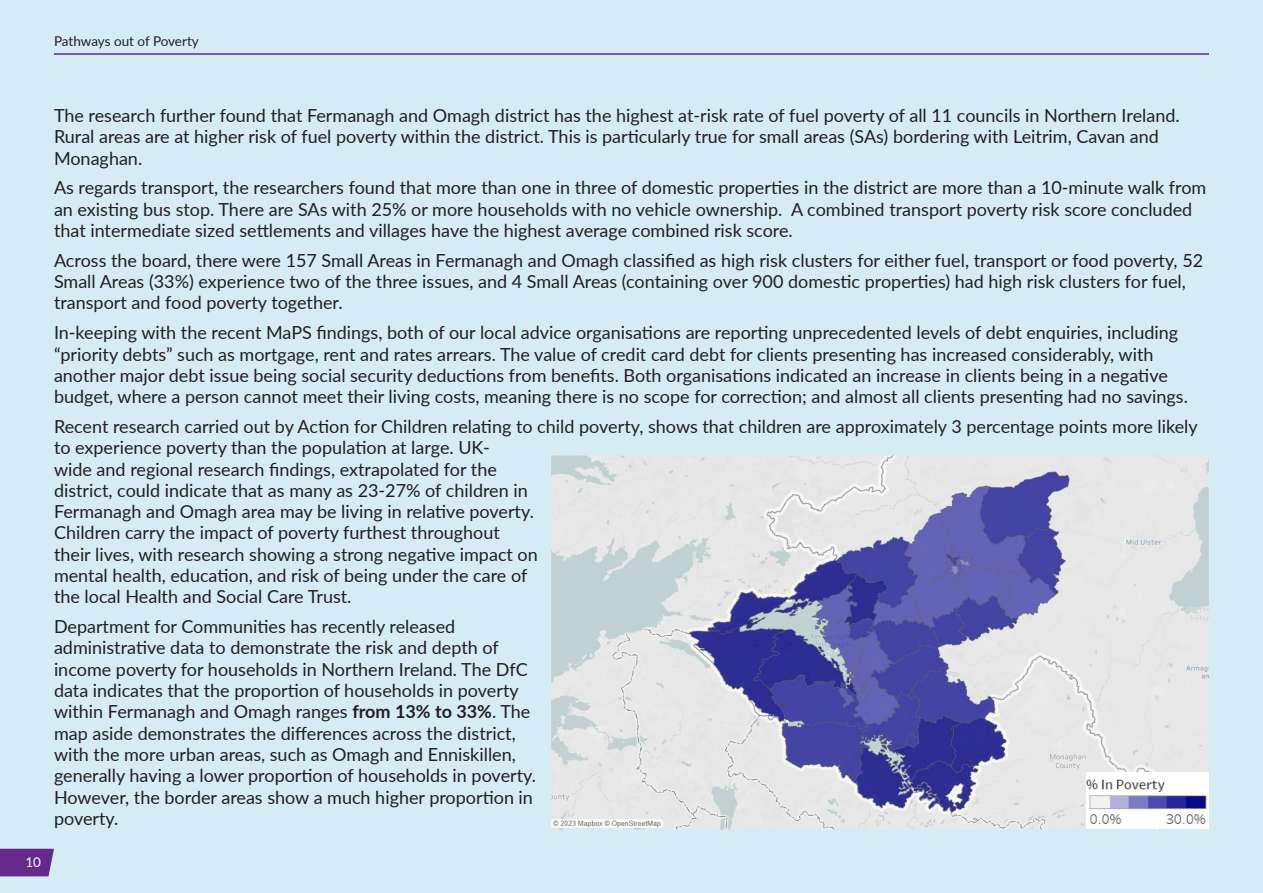
<style>
.page{position:relative;width:1263px;height:893px;background:#d5ecf4}
.page>*{position:absolute;margin:0;border:0;box-sizing:border-box;transform-origin:0 0}
.t1{font:18px/21.3px "Lato";color:#231f20}
.t2{font:13.5px "Lato";letter-spacing:-.005em;color:#231f20}
.t3{font:13.5px "Lato";color:#fff}
.s1{font-weight:700}
</style>
<div class="page">
<img style="left:551px;top:456px;width:658px;height:373px">
<img style="left:1087px;top:773px;width:122px;height:56px">
<hr style="left:54px;top:53px;width:1155px;height:2px;background:#662a8d">
<svg style="left:0;top:849px;width:54px;height:27px"></svg>
<p class="t2" style="left:54px;top:31px;width:146px">Pathways out of Poverty</p>
<p class="t3" style="left:25px;top:853px;width:17px">10</p>
<p class="t1" style="left:54px;top:104px;width:1127px">The research further found that Fermanagh and Omagh district has the highest at-risk rate of fuel poverty of all 11 councils in Northern Ireland.<br>Rural areas are at higher risk of fuel poverty within the district. This is particularly true for small areas (SAs) bordering with Leitrim, Cavan and<br>Monaghan.</p>
<p class="t1" style="left:54px;top:176px;width:1154px">As regards transport, the researchers found that more than one in three of domestic properties in the district are more than a 10-minute walk from an existing bus stop. There are SAs with 25% or more households with no vehicle ownership. A combined transport poverty risk score concluded that intermediate sized settlements and villages have the highest average combined risk score.</p>
<p class="t1" style="left:54px;top:249px;width:1151px">Across the board, there were 157 Small Areas in Fermanagh and Omagh classified as high risk clusters for either fuel, transport or food poverty, 52<br>Small Areas (33%) experience two of the three issues, and 4 Small Areas (containing over 900 domestic properties) had high risk clusters for fuel, transport and food poverty together.</p>
<p class="t1" style="left:54px;top:321px;width:1135px">In-keeping with the recent MaPS findings, both of our local advice organisations are reporting unprecedented levels of debt enquiries, including “priority debts” such as mortgage, rent and rates arrears. The value of credit card debt for clients presenting has increased considerably, with another major debt issue being social security deductions from benefits. Both organisations indicated an increase in clients being in a negative budget, where a person cannot meet their living costs, meaning there is no scope for correction; and almost all clients presenting had no savings.</p>
<p class="t1" style="left:54px;top:415px;width:1145px">Recent research carried out by Action for Children relating to child poverty, shows that children are approximately 3 percentage points more likely to experience poverty than the population at large. UK-<br>wide and regional research findings, extrapolated for the<br>district, could indicate that as many as 23-27% of children in<br>Fermanagh and Omagh area may be living in relative poverty.<br>Children carry the impact of poverty furthest throughout<br>their lives, with research showing a strong negative impact on<br>mental health, education, and risk of being under the care of<br>the local Health and Social Care Trust.</p>
<p class="t1" style="left:54px;top:615px;width:484px">Department for Communities has recently released administrative data to demonstrate the risk and depth of income poverty for households in Northern Ireland. The DfC data indicates that the proportion of households in poverty within Fermanagh and Omagh ranges <span class="s1">from 13% to 33%</span>. The map aside demonstrates the differences across the district, with the more urban areas, such as Omagh and Enniskillen, generally having a lower proportion of households in poverty.<br>However, the border areas show a much higher proportion in poverty.</p>
</div>
